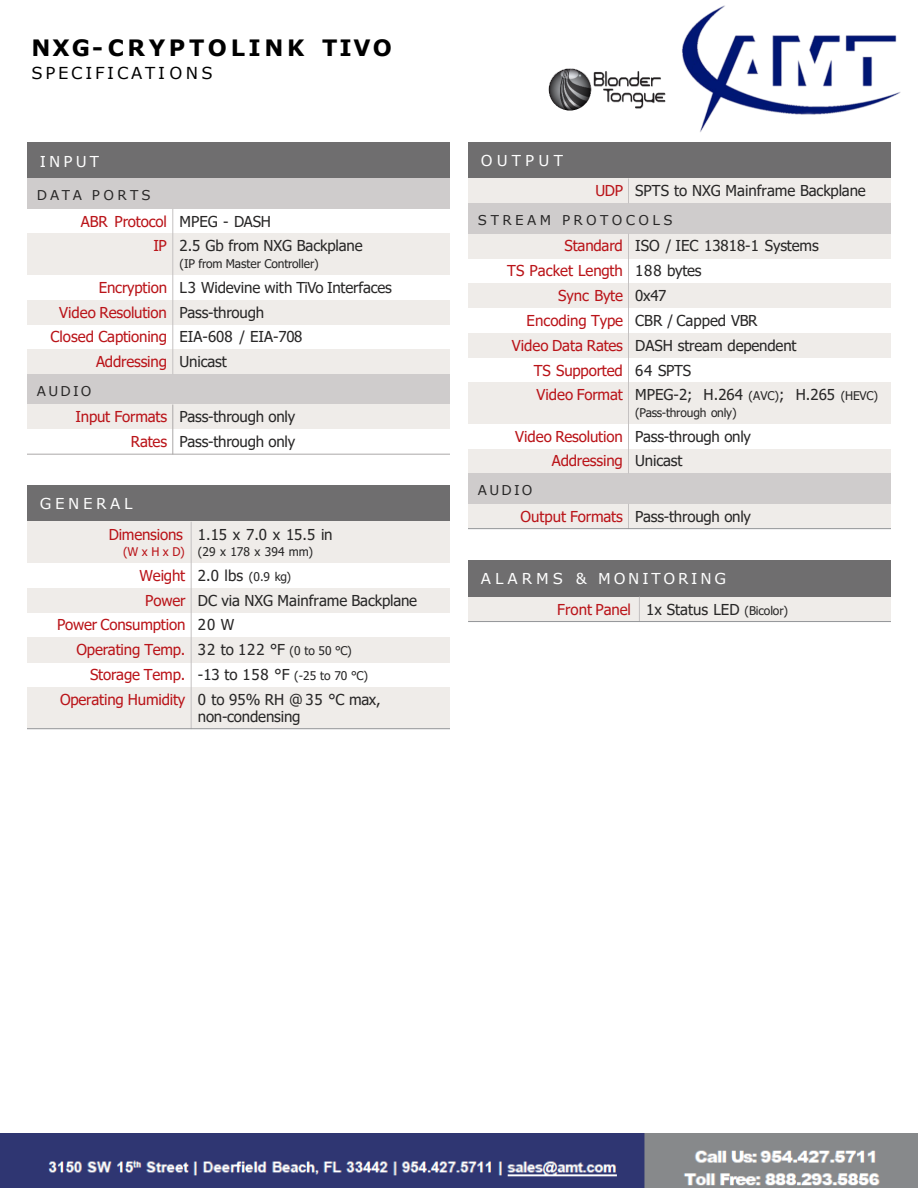
<style>
.page{position:relative;width:918px;height:1188px;background:#fff}
.page>*{position:absolute;margin:0;border:0;box-sizing:border-box;transform-origin:0 0}
.t1{font:700 22.5px "Verdana";letter-spacing:.16em;color:#000}
.t2{font:16.5px "Verdana";letter-spacing:.165em;color:#000}
.t3{font:15px/16.5px "Tahoma";letter-spacing:-.01em;color:#282727}
.t4{font:15px "Tahoma";letter-spacing:-.01em;color:#ba1419}
.t5{font:15px "Verdana";letter-spacing:.24em;color:#fff}
.t6{font:15px "Verdana";letter-spacing:.185em;color:#fff}
.t7{font:13.5px "Verdana";letter-spacing:.245em;color:#282727}
.t8{font:12px "Tahoma";letter-spacing:-.015em;color:#282727}
.t9{font:12px "Tahoma";letter-spacing:.005em;color:#282727}
.t10{font:12px "Tahoma";letter-spacing:.295em;color:#ba1419}
.s1{font-size:15px}
.s2{font-size:12px}
</style>
<div class="page">
<div style="left:468px;top:560px;width:423px;height:37px;background:#6f6e6f"></div>
<div style="left:468px;top:597px;width:171px;height:25px;background:#efece9"></div>
<div style="left:639px;top:597px;width:252px;height:25px;background:#efece9"></div>
<svg style="left:639px;top:597px;width:1px;height:24px"></svg>
<hr style="left:468px;top:621px;width:423px;height:1px;background:#939598">
<div style="left:27px;top:485px;width:423px;height:37px;background:#6f6e6f"></div>
<div style="left:27px;top:522px;width:164px;height:41px;background:#efece9"></div>
<div style="left:191px;top:522px;width:259px;height:41px;background:#efece9"></div>
<div style="left:27px;top:588px;width:164px;height:25px;background:#efece9"></div>
<div style="left:191px;top:588px;width:259px;height:25px;background:#efece9"></div>
<div style="left:27px;top:638px;width:164px;height:25px;background:#efece9"></div>
<div style="left:191px;top:638px;width:259px;height:25px;background:#efece9"></div>
<div style="left:27px;top:687px;width:164px;height:42px;background:#efece9"></div>
<div style="left:191px;top:687px;width:259px;height:42px;background:#efece9"></div>
<hr style="left:191px;top:522px;width:1px;height:207px;background:#c4c1c1">
<hr style="left:27px;top:728px;width:423px;height:1px;background:#939598">
<div style="left:27px;top:142px;width:423px;height:36px;background:#6f6e6f"></div>
<div style="left:27px;top:178px;width:423px;height:31px;background:#cfcccc"></div>
<div style="left:27px;top:234px;width:146px;height:41px;background:#efece9"></div>
<div style="left:173px;top:234px;width:277px;height:41px;background:#efece9"></div>
<div style="left:27px;top:300px;width:146px;height:25px;background:#efece9"></div>
<div style="left:173px;top:300px;width:277px;height:25px;background:#efece9"></div>
<div style="left:27px;top:349px;width:146px;height:25px;background:#efece9"></div>
<div style="left:173px;top:349px;width:277px;height:25px;background:#efece9"></div>
<div style="left:27px;top:374px;width:423px;height:31px;background:#cfcccc"></div>
<div style="left:27px;top:405px;width:146px;height:24px;background:#efece9"></div>
<div style="left:173px;top:405px;width:277px;height:24px;background:#efece9"></div>
<hr style="left:172px;top:209px;width:1px;height:165px;background:#c4c1c1">
<hr style="left:172px;top:405px;width:1px;height:50px;background:#aba8a8">
<hr style="left:27px;top:454px;width:423px;height:1px;background:#aba8a8">
<div style="left:468px;top:142px;width:423px;height:36px;background:#6f6e6f"></div>
<div style="left:468px;top:178px;width:160px;height:25px;background:#efece9"></div>
<div style="left:628px;top:178px;width:263px;height:25px;background:#efece9"></div>
<div style="left:468px;top:203px;width:423px;height:31px;background:#cfcccc"></div>
<div style="left:468px;top:234px;width:160px;height:24px;background:#efece9"></div>
<div style="left:628px;top:234px;width:263px;height:24px;background:#efece9"></div>
<div style="left:468px;top:283px;width:160px;height:25px;background:#efece9"></div>
<div style="left:628px;top:283px;width:263px;height:25px;background:#efece9"></div>
<div style="left:468px;top:333px;width:160px;height:25px;background:#efece9"></div>
<div style="left:628px;top:333px;width:263px;height:25px;background:#efece9"></div>
<div style="left:468px;top:383px;width:160px;height:41px;background:#efece9"></div>
<div style="left:628px;top:383px;width:263px;height:41px;background:#efece9"></div>
<div style="left:468px;top:449px;width:160px;height:25px;background:#efece9"></div>
<div style="left:628px;top:449px;width:263px;height:25px;background:#efece9"></div>
<div style="left:468px;top:474px;width:423px;height:30px;background:#cfcccc"></div>
<div style="left:468px;top:504px;width:160px;height:25px;background:#efece9"></div>
<div style="left:628px;top:504px;width:263px;height:25px;background:#efece9"></div>
<svg style="left:628px;top:178px;width:1px;height:25px"></svg>
<hr style="left:628px;top:234px;width:1px;height:240px;background:#c4c1c1">
<svg style="left:628px;top:504px;width:1px;height:24px"></svg>
<hr style="left:468px;top:528px;width:423px;height:1px;background:#939598">
<img style="left:682px;top:5px;width:219px;height:127px">
<img style="left:548px;top:68px;width:118px;height:43px">
<img style="left:0;top:1133px;width:918px;height:55px">
<p class="t1" style="left:32px;top:32px;width:362px">NXG-CRYPTOLINK TIVO</p>
<p class="t2" style="left:32px;top:61px;width:183px">SPECIFICATI ONS</p>
<p class="t5" style="left:40px;top:151px;width:61px">INPUT</p>
<p class="t7" style="left:37px;top:186px;width:115px">DATA PORTS</p>
<p class="t4" style="left:81px;top:211px;width:88px">ABR Protocol</p>
<p class="t3" style="left:180px;top:214px;width:93px">MPEG - DASH</p>
<p class="t4" style="left:153px;top:236px;width:15px">IP</p>
<p class="t3" style="left:180px;top:239px;width:185px">2.5 Gb from NXG Backplane</p>
<p class="t8" style="left:180px;top:255px;width:141px">(IP from Master Controller)</p>
<p class="t4" style="left:99px;top:277px;width:70px">Encryption</p>
<p class="t3" style="left:180px;top:280px;width:214px">L3 Widevine with TiVo Interfaces</p>
<p class="t4" style="left:59px;top:302px;width:109px">Video Resolution</p>
<p class="t3" style="left:180px;top:305px;width:86px">Pass-through</p>
<p class="t4" style="left:50px;top:327px;width:118px">Closed Captioning</p>
<p class="t3" style="left:180px;top:330px;width:124px">EIA-608 / EIA-708</p>
<p class="t4" style="left:96px;top:352px;width:72px">Addressing</p>
<p class="t3" style="left:180px;top:354px;width:49px">Unicast</p>
<p class="t7" style="left:37px;top:381px;width:56px">AUDIO</p>
<p class="t4" style="left:75px;top:407px;width:93px">Input Formats</p>
<p class="t3" style="left:180px;top:409px;width:117px">Pass-through only</p>
<p class="t4" style="left:131px;top:432px;width:38px">Rates</p>
<p class="t3" style="left:180px;top:434px;width:117px">Pass-through only</p>
<p class="t5" style="left:40px;top:494px;width:94px">GENERAL</p>
<p class="t4" style="left:109px;top:524px;width:76px">Dimensions</p>
<p class="t10" style="left:123px;top:544px;width:63px">(WxHxD)</p>
<p class="t3" style="left:198px;top:527px;width:136px">1.15 x 7.0 x 15.5 in</p>
<p class="t9" style="left:198px;top:544px;width:117px">(29 x 178 x 394 mm)</p>
<p class="t4" style="left:140px;top:565px;width:47px">Weight</p>
<p class="t8" style="left:198px;top:568px;width:95px"><span class="s1">2.0 lbs</span> (0.9 kg)</p>
<p class="t4" style="left:145px;top:590px;width:42px">Power</p>
<p class="t3" style="left:198px;top:593px;width:221px">DC via NXG Mainframe Backplane</p>
<p class="t4" style="left:57px;top:615px;width:130px">Power Consumption</p>
<p class="t3" style="left:198px;top:618px;width:38px">20 W</p>
<p class="t4" style="left:76px;top:640px;width:111px">Operating Temp.</p>
<p class="t3" style="left:198px;top:642px;width:155px">32 to 122 °F <span class="s2">(0 to 50 °C)</span></p>
<p class="t4" style="left:90px;top:665px;width:97px">Storage Temp.</p>
<p class="t8" style="left:198px;top:668px;width:172px"><span class="s1">-13 to 158 °F</span> (-25 to 70 °C)</p>
<p class="t4" style="left:60px;top:690px;width:127px">Operating Humidity</p>
<p class="t3" style="left:198px;top:693px;width:184px">0 to 95% RH @ 35 °C max, non-condensing</p>
<p class="t5" style="left:481px;top:150px;width:84px">OUTPUT</p>
<p class="t4" style="left:595px;top:181px;width:29px">UDP</p>
<p class="t3" style="left:635px;top:183px;width:232px">SPTS to NXG Mainframe Backplane</p>
<p class="t7" style="left:478px;top:211px;width:196px">STREAM PROTOCOLS</p>
<p class="t4" style="left:565px;top:236px;width:60px">Standard</p>
<p class="t3" style="left:635px;top:239px;width:185px">ISO / IEC 13818-1 Systems</p>
<p class="t4" style="left:507px;top:261px;width:117px">TS Packet Length</p>
<p class="t3" style="left:635px;top:263px;width:68px">188 bytes</p>
<p class="t4" style="left:558px;top:286px;width:66px">Sync Byte</p>
<p class="t3" style="left:635px;top:288px;width:33px">0x47</p>
<p class="t4" style="left:527px;top:310px;width:98px">Encoding Type</p>
<p class="t3" style="left:635px;top:313px;width:124px">CBR / Capped VBR</p>
<p class="t4" style="left:512px;top:335px;width:113px">Video Data Rates</p>
<p class="t3" style="left:635px;top:338px;width:163px">DASH stream dependent</p>
<p class="t4" style="left:534px;top:360px;width:91px">TS Supported</p>
<p class="t3" style="left:635px;top:363px;width:57px">64 SPTS</p>
<p class="t4" style="left:536px;top:385px;width:88px">Video Format</p>
<p class="t3" style="left:635px;top:387px;width:244px">MPEG-2; H.264 <span class="s2">(AVC)</span>; H.265 <span class="s2">(HEVC)</span></p>
<p class="t8" style="left:635px;top:404px;width:103px">(Pass-through only)</p>
<p class="t4" style="left:515px;top:426px;width:109px">Video Resolution</p>
<p class="t3" style="left:635px;top:429px;width:117px">Pass-through only</p>
<p class="t4" style="left:552px;top:451px;width:72px">Addressing</p>
<p class="t3" style="left:635px;top:454px;width:49px">Unicast</p>
<p class="t7" style="left:478px;top:481px;width:56px">AUDIO</p>
<p class="t4" style="left:520px;top:506px;width:104px">Output Formats</p>
<p class="t3" style="left:635px;top:509px;width:117px">Pass-through only</p>
<p class="t6" style="left:481px;top:569px;width:247px">ALARMS &amp; MONITORING</p>
<p class="t4" style="left:557px;top:599px;width:75px">Front Panel</p>
<p class="t3" style="left:646px;top:602px;width:144px">1x Status LED <span class="s2">(Bicolor)</span></p>
</div>
